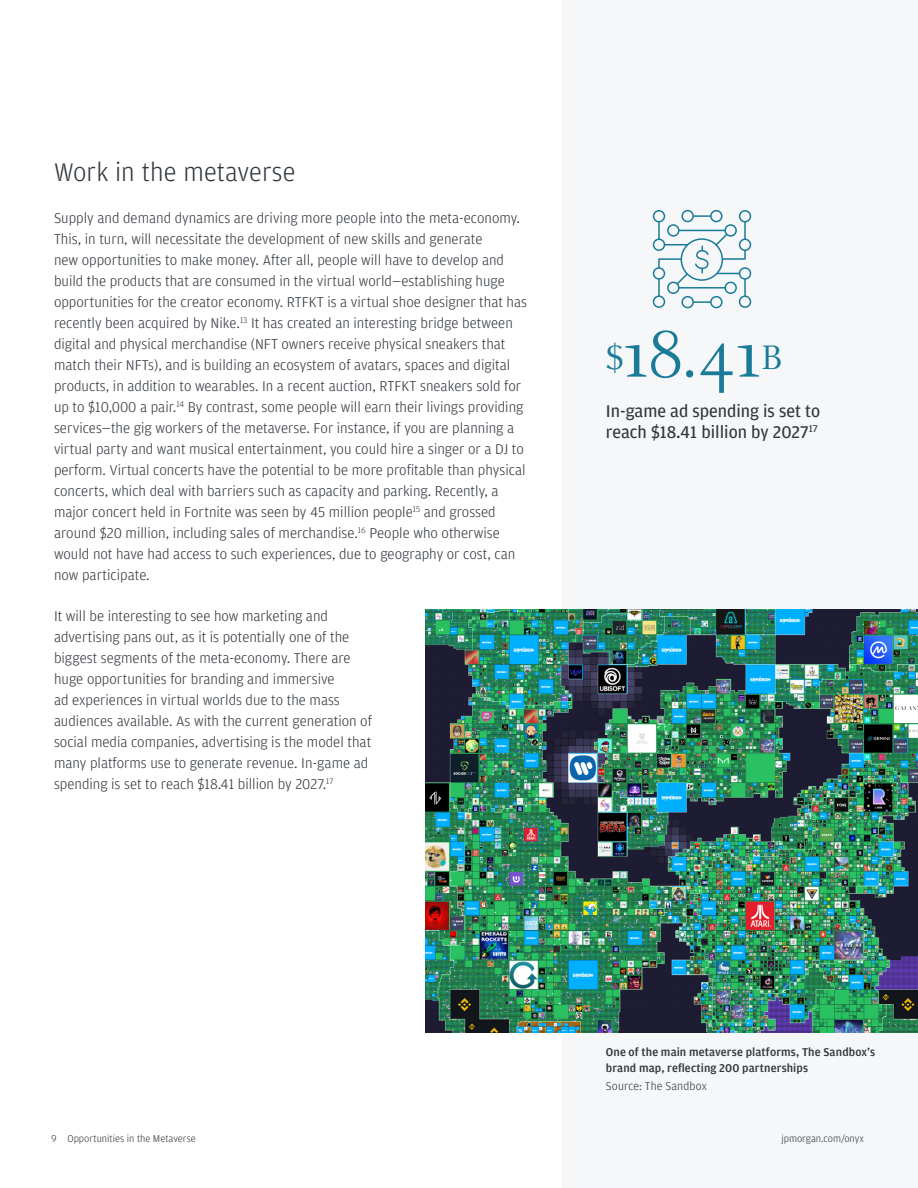
<style>
.page{position:relative;width:918px;height:1188px;background:#fff}
.page>*{position:absolute;margin:0;border:0;box-sizing:border-box;transform-origin:0 0}
.t1{font:72px "Celeste OT";color:#1a7b99}
.t2{font:300 27px "Amplitude";color:#31373d}
.Body_Paragraph_3{font:18px/21px "Amplitude";color:#31373d}
.Body_Paragraph{font:300 15px/21px "Amplitude";color:#31373d}
.t3{font:500 12px/16.5px "Amplitude";letter-spacing:.01em;color:#31373d}
.t4{font:300 12px "Amplitude";letter-spacing:.015em;color:#31373d}
.t5{font:300 10.5px "Amplitude";color:#31373d}
.s1{font-size:37.5px}
</style>
<div class="page">
<div style="left:563px;top:0;width:355px;height:1188px;background:#f5f7f8"></div>
<div style="left:653px;top:295px;width:12px;height:13px;border:2px solid #1a7b99;border-radius:50%"></div>
<div style="left:739px;top:295px;width:12px;height:13px;border:2px solid #1a7b99;border-radius:50%"></div>
<div style="left:710px;top:210px;width:13px;height:12px;border:2px solid #1a7b99;border-radius:50%"></div>
<div style="left:681px;top:210px;width:13px;height:12px;border:2px solid #1a7b99;border-radius:50%"></div>
<div style="left:681px;top:296px;width:13px;height:12px;border:2px solid #1a7b99;border-radius:50%"></div>
<div style="left:710px;top:296px;width:13px;height:12px;border:2px solid #1a7b99;border-radius:50%"></div>
<div style="left:739px;top:239px;width:12px;height:12px;border:2px solid #1a7b99;border-radius:50%"></div>
<div style="left:739px;top:267px;width:12px;height:13px;border:2px solid #1a7b99;border-radius:50%"></div>
<div style="left:653px;top:267px;width:12px;height:13px;border:2px solid #1a7b99;border-radius:50%"></div>
<div style="left:653px;top:239px;width:12px;height:12px;border:2px solid #1a7b99;border-radius:50%"></div>
<div style="left:653px;top:210px;width:12px;height:12px;border:2px solid #1a7b99;border-radius:50%"></div>
<div style="left:739px;top:210px;width:12px;height:12px;border:2px solid #1a7b99;border-radius:50%"></div>
<svg style="left:657px;top:215px;width:90px;height:92px"></svg>
<img style="left:426px;top:609px;width:492px;height:424px">
<h2 class="t2" style="left:54px;top:156px;width:243px">Work in the metaverse</h2>
<p class="Body_Paragraph" style="left:54px;top:207px;width:475px">Supply and demand dynamics are driving more people into the meta-economy.<br>This, in turn, will necessitate the development of new skills and generate<br>new opportunities to make money. After all, people will have to develop and build the products that are consumed in the virtual world—establishing huge opportunities for the creator economy. RTFKT is a virtual shoe designer that has recently been acquired by Nike.<sup>13</sup> It has created an interesting bridge between digital and physical merchandise (NFT owners receive physical sneakers that match their NFTs), and is building an ecosystem of avatars, spaces and digital products, in addition to wearables. In a recent auction, RTFKT sneakers sold for up to $10,000 a pair.<sup>14</sup> By contrast, some people will earn their livings providing services—the gig workers of the metaverse. For instance, if you are planning a virtual party and want musical entertainment, you could hire a singer or a DJ to perform. Virtual concerts have the potential to be more profitable than physical concerts, which deal with barriers such as capacity and parking. Recently, a major concert held in Fortnite was seen by 45 million people<sup>15</sup> and grossed around $20 million, including sales of merchandise.<sup>16</sup> People who otherwise would not have had access to such experiences, due to geography or cost, can now participate.</p>
<p class="Body_Paragraph" style="left:54px;top:605px;width:320px">It will be interesting to see how marketing and advertising pans out, as it is potentially one of the biggest segments of the meta-economy. There are huge opportunities for branding and immersive<br>ad experiences in virtual worlds due to the mass audiences available. As with the current generation of social media companies, advertising is the model that many platforms use to generate revenue. In-game ad spending is set to reach $18.41 billion by 2027.<sup>17</sup></p>
<h2 class="t1" style="left:606px;top:315px;width:178px"><span class="s1">$</span>18.41<span class="s1">B</span></h2>
<p class="Body_Paragraph_3" style="left:606px;top:400px;width:216px">In-game ad spending is set to reach $18.41 billion by 2027<sup>17</sup></p>
<p class="t3" style="left:606px;top:1043px;width:271px">One of the main metaverse platforms, The Sandbox’s brand map, reflecting 200 partnerships</p>
<p class="t4" style="left:606px;top:1079px;width:103px">Source: The Sandbox</p>
<p class="t5" style="left:51px;top:1132px;width:7px">9</p>
<p class="t5" style="left:68px;top:1132px;width:130px">Opportunities in the Metaverse</p>
<p class="t5" style="left:781px;top:1132px;width:84px">jpmorgan.com/onyx</p>
</div>
